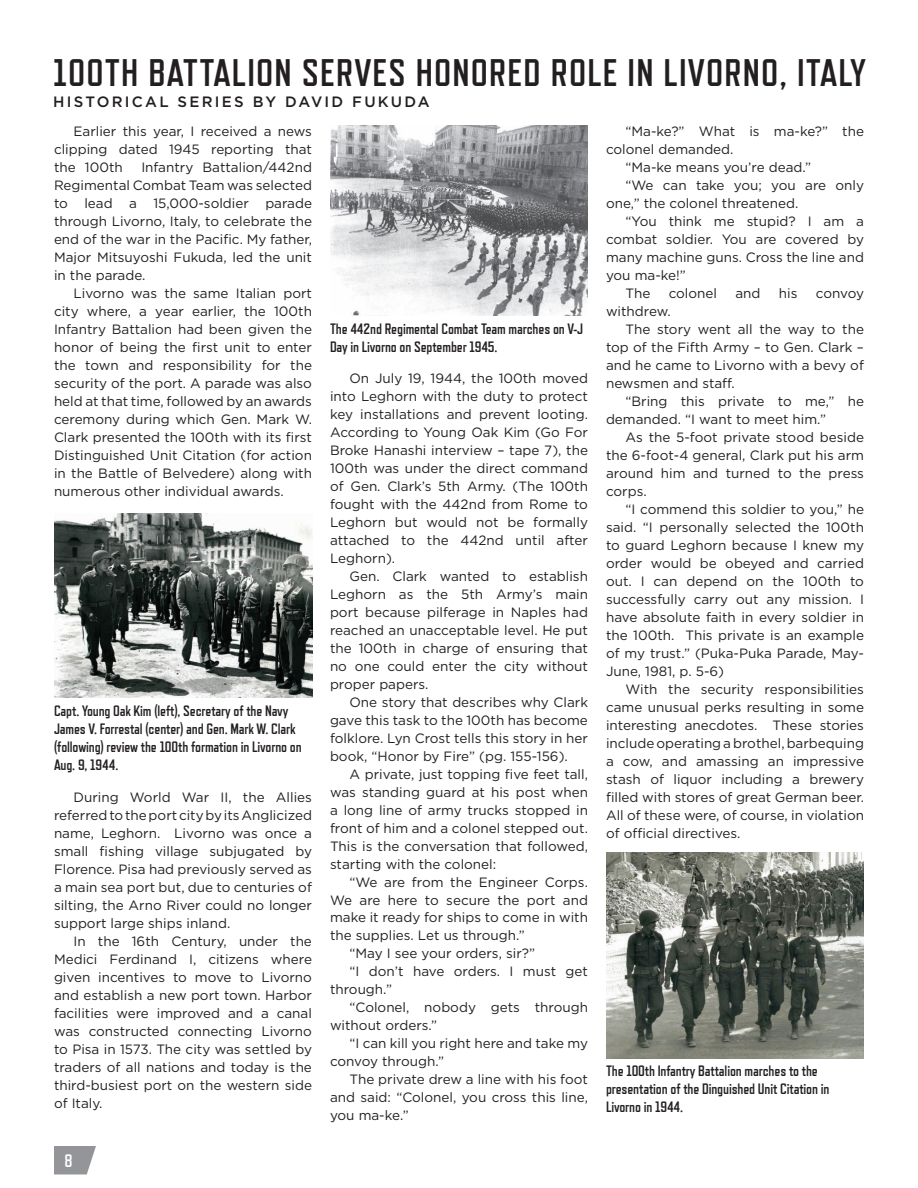
<style>
.page{position:relative;width:918px;height:1188px;background:#fff}
.page>*{position:absolute;margin:0;border:0;box-sizing:border-box;transform-origin:0 0}
.t1{font:700 38.25px "Refrigerator Deluxe";letter-spacing:.03em;color:#231f20}
.t2{font:700 18px "Refrigerator Deluxe";color:#fff}
.t3{font:700 15px/18px "Refrigerator Deluxe";letter-spacing:-.01em;color:#231f20}
.t4{font:500 15px "Gotham HTF";letter-spacing:.15em;color:#231f20}
.t5{font:13.5px/18px "Gotham HTF";color:#231f20;text-align:justify}
</style>
<div class="page">
<svg style="left:54px;top:1146px;width:42px;height:28px"></svg>
<img style="left:54px;top:513px;width:258px;height:185px">
<img style="left:606px;top:853px;width:258px;height:205px">
<img style="left:330px;top:126px;width:258px;height:189px">
<h1 class="t1" style="left:53px;top:50px;width:814px">100TH BATTALION SERVES HONORED ROLE IN LIVORNO, ITALY</h1>
<p class="t4" style="left:53px;top:93px;width:378px">HISTORICAL SERIES BY DAVID FUKUDA</p>
<p class="t5" style="left:54px;top:122px;width:259px;text-indent:19px">Earlier this year, I received a news clipping dated 1945 reporting that the 100th</p>
<p class="t5" style="left:626px;top:122px;width:240px">“Ma-ke?” What is ma-ke?” the</p>
<p class="t5" style="left:606px;top:140px;width:129px">colonel demanded.</p>
<p class="t5" style="left:626px;top:158px;width:187px">“Ma-ke means you’re dead.”</p>
<p class="t5" style="left:626px;top:176px;width:240px">“We can take you; you are only</p>
<p class="t5" style="left:606px;top:194px;width:194px">one,” the colonel threatened.</p>
<p class="t5" style="left:626px;top:212px;width:240px">“You think me stupid? I am a</p>
<p class="t5" style="left:606px;top:230px;width:260px">combat soldier. You are covered by</p>
<p class="t5" style="left:606px;top:248px;width:259px">many machine guns. Cross the line and</p>
<p class="t5" style="left:606px;top:266px;width:81px">you ma-ke!”</p>
<p class="t5" style="left:626px;top:284px;width:26px">The</p>
<p class="t5" style="left:669px;top:284px;width:50px">colonel</p>
<p class="t5" style="left:735px;top:284px;width:27px">and</p>
<p class="t5" style="left:779px;top:284px;width:20px">his</p>
<p class="t5" style="left:816px;top:284px;width:50px">convoy</p>
<p class="t5" style="left:606px;top:302px;width:66px">withdrew.</p>
<p class="t5" style="left:626px;top:320px;width:240px">The story went all the way to the</p>
<p class="t5" style="left:606px;top:338px;width:260px">top of the Fifth Army – to Gen. Clark –</p>
<p class="t5" style="left:606px;top:356px;width:259px">and he came to Livorno with a bevy of</p>
<p class="t5" style="left:606px;top:374px;width:130px">newsmen and staff.</p>
<p class="t5" style="left:626px;top:392px;width:240px">“Bring this private to me,” he</p>
<p class="t5" style="left:606px;top:410px;width:222px">demanded. “I want to meet him.”</p>
<p class="t5" style="left:626px;top:428px;width:240px">As the 5-foot private stood beside</p>
<p class="t5" style="left:606px;top:446px;width:259px">the 6-foot-4 general, Clark put his arm</p>
<p class="t5" style="left:606px;top:464px;width:259px">around him and turned to the press</p>
<p class="t5" style="left:606px;top:482px;width:42px">corps.</p>
<p class="t5" style="left:626px;top:500px;width:240px">“I commend this soldier to you,” he</p>
<p class="t5" style="left:606px;top:518px;width:260px">said. “I personally selected the 100th</p>
<p class="t5" style="left:606px;top:536px;width:259px">to guard Leghorn because I knew my</p>
<p class="t5" style="left:606px;top:554px;width:259px">order would be obeyed and carried</p>
<p class="t5" style="left:606px;top:572px;width:259px">out. I can depend on the 100th to</p>
<p class="t5" style="left:606px;top:590px;width:260px">successfully carry out any mission. I</p>
<p class="t5" style="left:606px;top:608px;width:260px">have absolute faith in every soldier in</p>
<p class="t5" style="left:606px;top:626px;width:260px">the 100th. This private is an example</p>
<p class="t5" style="left:606px;top:644px;width:259px">of my trust.” (Puka-Puka Parade, May-</p>
<p class="t5" style="left:606px;top:662px;width:120px">June, 1981, p. 5-6)</p>
<p class="t5" style="left:626px;top:680px;width:240px">With the security responsibilities</p>
<p class="t5" style="left:606px;top:698px;width:259px">came unusual perks resulting in some</p>
<p class="t5" style="left:606px;top:716px;width:259px">interesting anecdotes. These stories</p>
<p class="t5" style="left:606px;top:734px;width:259px">include operating a brothel, barbequing</p>
<p class="t5" style="left:606px;top:752px;width:259px">a cow, and amassing an impressive</p>
<p class="t5" style="left:606px;top:770px;width:260px">stash of liquor including a brewery</p>
<p class="t5" style="left:606px;top:788px;width:260px">filled with stores of great German beer.</p>
<p class="t5" style="left:606px;top:806px;width:260px">All of these were, of course, in violation</p>
<p class="t5" style="left:606px;top:824px;width:136px">of official directives.</p>
<p class="t5" style="left:54px;top:158px;width:260px;text-indent:87px">Infantry Battalion/442nd Regimental Combat Team was selected to lead a 15,000-soldier parade through Livorno, Italy, to celebrate the end of the war in the Pacific. My father, Major Mitsuyoshi Fukuda, led the unit in the parade.</p>
<p class="t5" style="left:54px;top:284px;width:260px;text-indent:19px">Livorno was the same Italian port city where, a year earlier, the 100th Infantry Battalion had been given the honor of being the first unit to enter the town and responsibility for the security of the port. A parade was also held at that time, followed by an awards ceremony during which Gen. Mark W.<br>Clark presented the 100th with its first Distinguished Unit Citation (for action in the Battle of Belvedere) along with numerous other individual awards.</p>
<p class="t3" style="left:330px;top:320px;width:255px">The 442nd Regimental Combat Team marches on V-J<br>Day in Livorno on September 1945.</p>
<p class="t5" style="left:330px;top:369px;width:260px;text-indent:19px">On July 19, 1944, the 100th moved into Leghorn with the duty to protect key installations and prevent looting.<br>According to Young Oak Kim (Go For Broke Hanashi interview – tape 7), the 100th was under the direct command of Gen. Clark’s 5th Army. (The 100th fought with the 442nd from Rome to Leghorn but would not be formally attached to the 442nd until after Leghorn).</p>
<p class="t5" style="left:330px;top:567px;width:260px;text-indent:19px">Gen. Clark wanted to establish Leghorn as the 5th Army’s main port because pilferage in Naples had reached an unacceptable level. He put the 100th in charge of ensuring that no one could enter the city without proper papers.</p>
<p class="t5" style="left:330px;top:693px;width:260px;text-indent:19px">One story that describes why Clark gave this task to the 100th has become folklore. Lyn Crost tells this story in her book, “Honor by Fire” (pg. 155-156).</p>
<p class="t5" style="left:330px;top:765px;width:260px;text-indent:19px">A private, just topping five feet tall, was standing guard at his post when a long line of army trucks stopped in front of him and a colonel stepped out.<br>This is the conversation that followed, starting with the colonel:</p>
<p class="t5" style="left:350px;top:873px;width:240px">“We are from the Engineer Corps.</p>
<p class="t5" style="left:330px;top:891px;width:259px">We are here to secure the port and</p>
<p class="t5" style="left:330px;top:909px;width:259px">make it ready for ships to come in with</p>
<p class="t5" style="left:330px;top:927px;width:196px">the supplies. Let us through.”</p>
<p class="t5" style="left:350px;top:945px;width:187px">“May I see your orders, sir?”</p>
<p class="t5" style="left:350px;top:963px;width:240px">“I don’t have orders. I must get</p>
<p class="t5" style="left:330px;top:981px;width:64px">through.”</p>
<p class="t5" style="left:350px;top:999px;width:240px">“Colonel, nobody gets through</p>
<p class="t5" style="left:330px;top:1016px;width:109px">without orders.”</p>
<p class="t5" style="left:350px;top:1034px;width:240px">“I can kill you right here and take my</p>
<p class="t5" style="left:330px;top:1052px;width:116px">convoy through.”</p>
<p class="t5" style="left:350px;top:1070px;width:240px">The private drew a line with his foot</p>
<p class="t5" style="left:330px;top:1088px;width:259px">and said: “Colonel, you cross this line,</p>
<p class="t5" style="left:330px;top:1106px;width:80px">you ma-ke.”</p>
<p class="t3" style="left:54px;top:702px;width:249px">Capt. Young Oak Kim (left), Secretary of the Navy James V. Forrestal (center) and Gen. Mark W. Clark (following) review the 100th formation in Livorno on Aug. 9, 1944.</p>
<p class="t5" style="left:54px;top:788px;width:260px;text-indent:19px">During World War II, the Allies referred to the port city by its Anglicized name, Leghorn. Livorno was once a small fishing village subjugated by Florence. Pisa had previously served as a main sea port but, due to centuries of silting, the Arno River could no longer support large ships inland.</p>
<p class="t5" style="left:54px;top:932px;width:260px;text-indent:19px">In the 16th Century, under the Medici Ferdinand I, citizens where given incentives to move to Livorno and establish a new port town. Harbor facilities were improved and a canal was constructed connecting Livorno to Pisa in 1573. The city was settled by traders of all nations and today is the third-busiest port on the western side of Italy.</p>
<p class="t3" style="left:606px;top:1062px;width:225px">The 100th Infantry Battalion marches to the presentation of the Dinguished Unit Citation in<br>Livorno in 1944.</p>
<h2 class="t2" style="left:64px;top:1150px;width:10px">8</h2>
</div>
